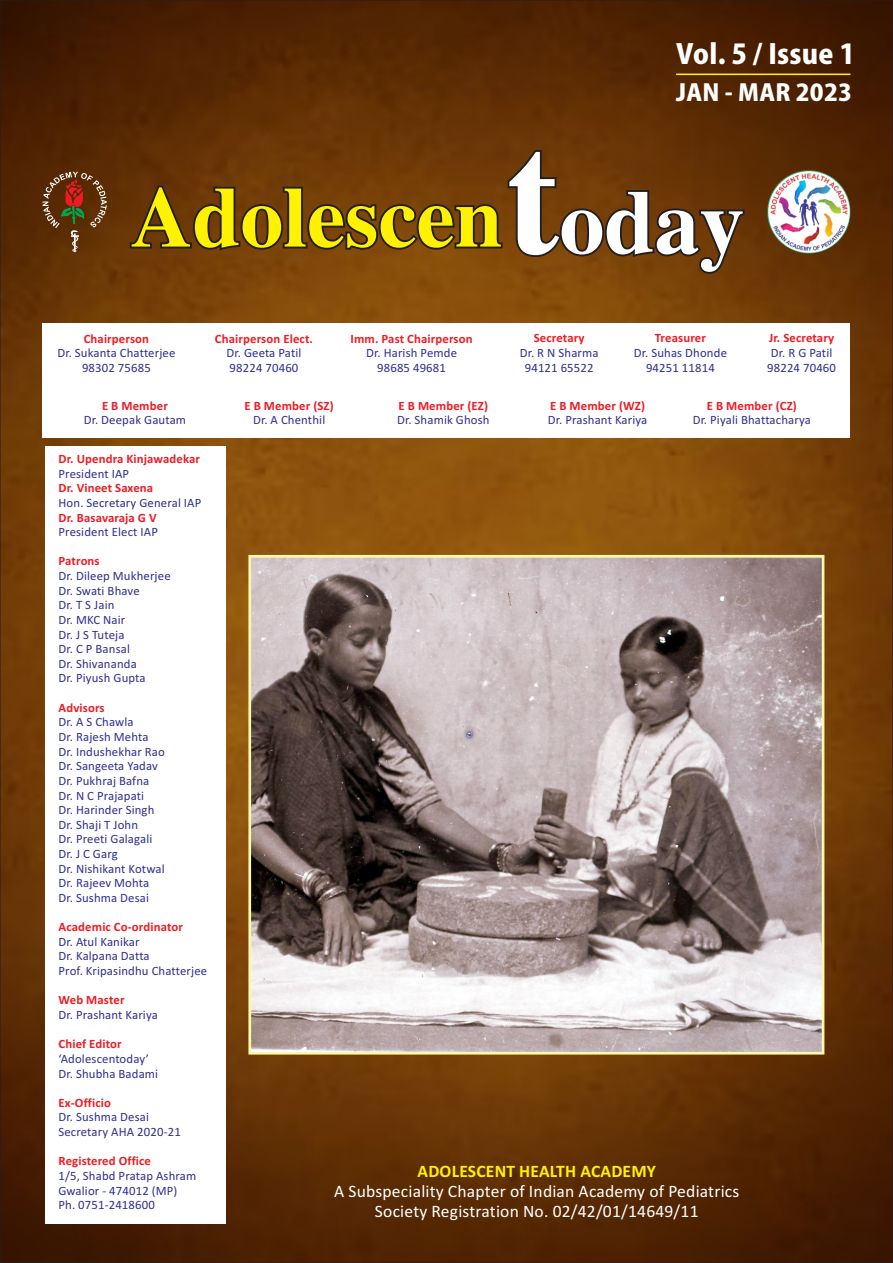
<style>
.page{position:relative;width:893px;height:1263px;background:#fff}
.page>*{position:absolute;margin:0;border:0;box-sizing:border-box;transform-origin:0 0}
.t1{font:800 27px "Koz Go Pro";letter-spacing:.01em;color:#fff}
.t2{font:800 22.95px "Koz Go Pro";letter-spacing:.01em;color:#fff;scale:1.04 1}
.t3{font:17.55px/20.1px "Calibri";letter-spacing:.01em;color:#fff;text-align:center}
.t4{font:700 17.55px "Calibri";letter-spacing:.01em;color:#fff200}
.t5{font:12.75px/14.7px "Calibri";letter-spacing:.01em;color:#2e3092}
.t6{font:700 12.75px "Calibri";letter-spacing:.01em;color:#ed1c24}
</style>
<div class="page">
<img style="left:2px;top:2px;width:889px;height:1259px">
<img style="left:767px;top:170px;width:83px;height:83px;border-radius:50%">
<svg style="left:43px;top:172px;width:64px;height:80px;background:#6d3f1b"></svg>
<svg style="left:130px;top:150px;width:614px;height:124px;background:#875e1e"></svg>
<hr style="left:676px;top:74px;width:174px;height:1px;background:#fff200">
<div style="left:45px;top:446px;width:181px;height:777px;background:#fff"></div>
<div style="left:43px;top:323px;width:807px;height:115px;background:#fff"></div>
<img style="left:252px;top:559px;width:568px;height:491px">
<div style="left:248px;top:555px;width:576px;height:499px;border:3px solid #fff9ae"></div>
<h1 class="t1" style="left:676px;top:41px;width:180px">Vol. 5 / Issue 1</h1>
<h2 class="t2" style="left:676px;top:81px;width:170px">JAN - MAR 2023</h2>
<p class="t6" style="left:84px;top:333px;width:67px">Chairperson</p>
<p class="t5" style="left:57px;top:347px;width:120px;text-align:center">Dr. Sukanta Chatterjee<br>98302 75685</p>
<p class="t6" style="left:102px;top:400px;width:67px">E B Member</p>
<p class="t5" style="left:84px;top:414px;width:104px">Dr. Deepak Gautam</p>
<p class="t6" style="left:215px;top:333px;width:100px">Chairperson Elect.</p>
<p class="t5" style="left:226px;top:347px;width:77px">Dr. Geeta Patil<br>98224 70460</p>
<p class="t6" style="left:244px;top:400px;width:91px">E B Member (SZ)</p>
<p class="t5" style="left:253px;top:414px;width:74px">Dr. A Chenthil</p>
<p class="t6" style="left:351px;top:333px;width:124px">Imm. Past Chairperson</p>
<p class="t5" style="left:366px;top:347px;width:92px;text-align:center">Dr. Harish Pemde<br>98685 49681</p>
<p class="t6" style="left:399px;top:400px;width:91px">E B Member (EZ)</p>
<p class="t5" style="left:397px;top:414px;width:94px">Dr. Shamik Ghosh</p>
<p class="t6" style="left:534px;top:333px;width:52px">Secretary</p>
<p class="t5" style="left:520px;top:346px;width:80px;text-align:center">Dr. R N Sharma<br>94121 65522</p>
<p class="t6" style="left:655px;top:333px;width:53px">Treasurer</p>
<p class="t5" style="left:634px;top:346px;width:95px;text-align:center">Dr. Suhas Dhonde<br>94251 11814</p>
<p class="t6" style="left:769px;top:333px;width:67px">Jr. Secretary</p>
<p class="t5" style="left:767px;top:346px;width:70px">Dr. R G Patil<br>98224 70460</p>
<p class="t6" style="left:550px;top:400px;width:96px">E B Member (WZ)</p>
<p class="t5" style="left:548px;top:414px;width:101px">Dr. Prashant Kariya</p>
<p class="t6" style="left:707px;top:400px;width:92px">E B Member (CZ)</p>
<p class="t5" style="left:693px;top:414px;width:120px">Dr. Piyali Bhattacharya</p>
<p class="t6" style="left:59px;top:453px;width:143px">Dr. Upendra Kinjawadekar</p>
<p class="t6" style="left:59px;top:483px;width:96px">Dr. Vineet Saxena</p>
<p class="t6" style="left:59px;top:512px;width:100px">Dr. Basavaraja G V</p>
<p class="t6" style="left:59px;top:556px;width:43px">Patrons</p>
<p class="t5" style="left:59px;top:467px;width:72px">President IAP</p>
<p class="t5" style="left:59px;top:496px;width:144px">Hon. Secretary General IAP</p>
<p class="t5" style="left:59px;top:526px;width:101px">President Elect IAP</p>
<p class="t5" style="left:59px;top:569px;width:114px">Dr. Dileep Mukherjee<br>Dr. Swati Bhave<br>Dr. T S Jain<br>Dr. MKC Nair<br>Dr. J S Tuteja<br>Dr. C P Bansal<br>Dr. Shivananda<br>Dr. Piyush Gupta</p>
<p class="t5" style="left:59px;top:716px;width:108px">Dr. A S Chawla<br>Dr. Rajesh Mehta<br>Dr. Indushekhar Rao<br>Dr. Sangeeta Yadav<br>Dr. Pukhraj Bafna<br>Dr. N C Prajapati<br>Dr. Harinder Singh<br>Dr. Shaji T John<br>Dr. Preeti Galagali<br>Dr. J C Garg<br>Dr. Nishikant Kotwal<br>Dr. Rajeev Mohta<br>Dr. Sushma Desai</p>
<p class="t5" style="left:58px;top:935px;width:150px">Dr. Atul Kanikar<br>Dr. Kalpana Datta<br>Prof. Kripasindhu Chatterjee</p>
<p class="t5" style="left:58px;top:1008px;width:101px">Dr. Prashant Kariya</p>
<p class="t5" style="left:58px;top:1052px;width:101px">‘Adolescentoday’<br>Dr. Shubha Badami</p>
<p class="t5" style="left:58px;top:1111px;width:124px">Dr. Sushma Desai<br>Secretary AHA 2020-21</p>
<p class="t5" style="left:58px;top:1169px;width:139px">1/5, Shabd Pratap Ashram<br>Gwalior - 474012 (MP)<br>Ph. 0751-2418600</p>
<h3 class="t4" style="left:418px;top:1164px;width:240px">ADOLESCENT HEALTH ACADEMY</h3>
<p class="t6" style="left:59px;top:702px;width:48px">Advisors</p>
<p class="t6" style="left:59px;top:922px;width:126px">Academic Co-ordinator</p>
<p class="t6" style="left:59px;top:995px;width:68px">Web Master</p>
<p class="t6" style="left:59px;top:1039px;width:65px">Chief Editor</p>
<p class="t6" style="left:59px;top:1097px;width:54px">Ex-Officio</p>
<p class="t6" style="left:59px;top:1156px;width:94px">Registered Office</p>
<h3 class="t3" style="left:334px;top:1183px;width:407px">A Subspeciality Chapter of Indian Academy of Pediatrics<br>Society Registration No. 02/42/01/14649/11</h3>
</div>
